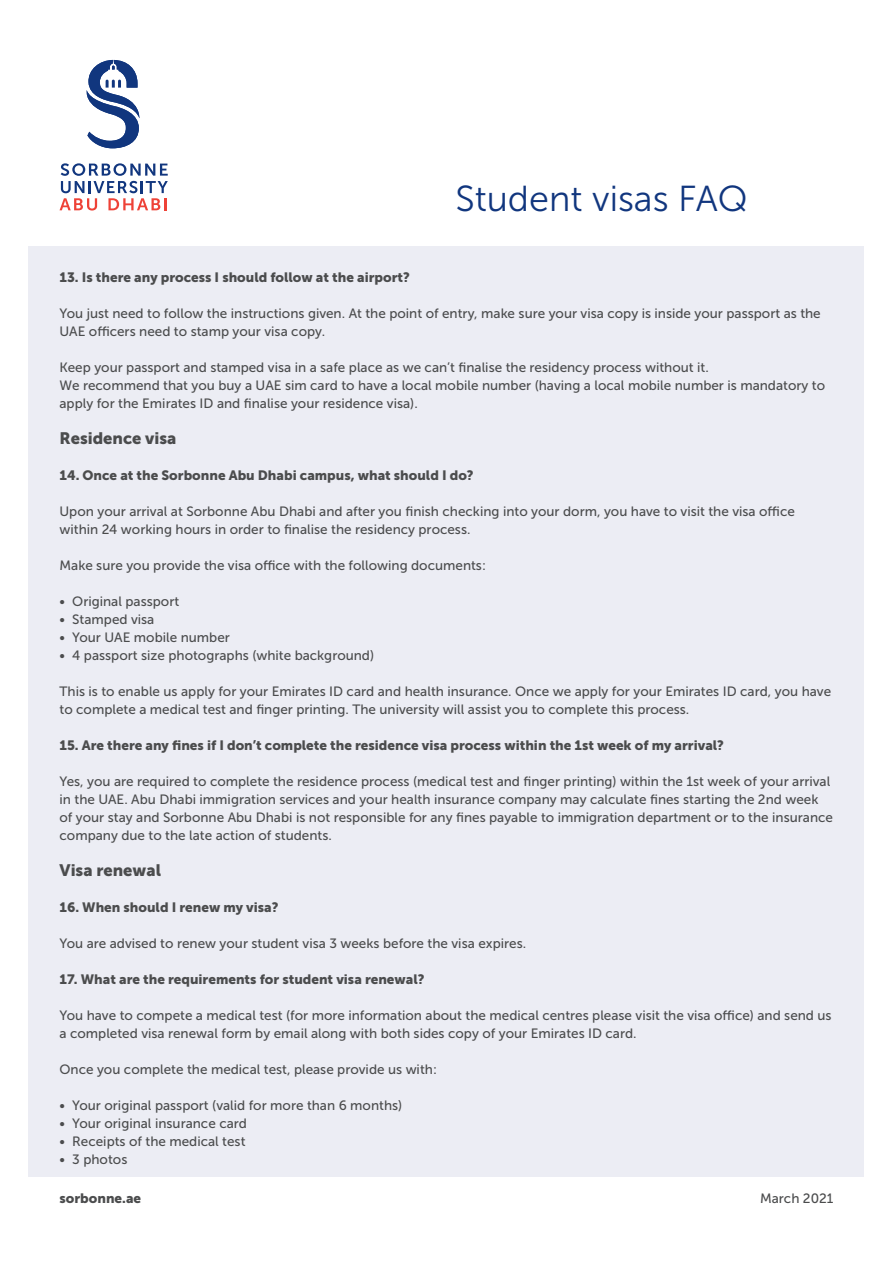
<style>
.page{position:relative;width:893px;height:1263px;background:#fff}
.page>*{position:absolute;margin:0;border:0;box-sizing:border-box;transform-origin:0 0}
.t1{font:36px "Museo Sans 300";color:#11367e}
.t2{font:16.5px "Museo Sans 900";color:#4b4c4d}
.t3{font:13.5px/18px "Museo Sans 500";color:#4b4c4d}
.t4{font:13.5px "Museo Sans 900";color:#4b4c4d}
</style>
<div class="page">
<div style="left:29px;top:247px;width:835px;height:930px;background:#ecedf4"></div>
<svg style="left:86px;top:60px;width:54px;height:88px"></svg>
<svg style="left:60px;top:163px;width:108px;height:48px"></svg>
<p class="t1" style="left:455px;top:179px;width:294px">Student visas FAQ</p>
<p class="t4" style="left:60px;top:270px;width:352px">13. Is there any process I should follow at the airport?</p>
<p class="t3" style="left:60px;top:305px;width:763px">You just need to follow the instructions given. At the point of entry, make sure your visa copy is inside your passport as the<br>UAE officers need to stamp your visa copy.</p>
<p class="t3" style="left:60px;top:359px;width:651px">Keep your passport and stamped visa in a safe place as we can’t finalise the residency process without it.</p>
<p class="t3" style="left:60px;top:377px;width:767px">We recommend that you buy a UAE sim card to have a local mobile number (having a local mobile number is mandatory to apply for the Emirates ID and finalise your residence visa).</p>
<p class="t2" style="left:60px;top:429px;width:118px">Residence visa</p>
<p class="t4" style="left:60px;top:468px;width:416px">14. Once at the Sorbonne Abu Dhabi campus, what should I do?</p>
<p class="t3" style="left:60px;top:503px;width:737px">Upon your arrival at Sorbonne Abu Dhabi and after you finish checking into your dorm, you have to visit the visa office within 24 working hours in order to finalise the residency process.</p>
<p class="t3" style="left:60px;top:557px;width:428px">Make sure you provide the visa office with the following documents:</p>
<p class="t3" style="left:60px;top:593px;width:121px">• Original passport</p>
<p class="t3" style="left:60px;top:611px;width:96px">• Stamped visa</p>
<p class="t3" style="left:60px;top:629px;width:172px">• Your UAE mobile number</p>
<p class="t3" style="left:60px;top:647px;width:316px">• 4 passport size photographs (white background)</p>
<p class="t3" style="left:60px;top:683px;width:773px">This is to enable us apply for your Emirates ID card and health insurance. Once we apply for your Emirates ID card, you have to complete a medical test and finger printing. The university will assist you to complete this process.</p>
<p class="t4" style="left:60px;top:738px;width:666px">15. Are there any fines if I don’t complete the residence visa process within the 1st week of my arrival?</p>
<p class="t3" style="left:60px;top:773px;width:775px">Yes, you are required to complete the residence process (medical test and finger printing) within the 1st week of your arrival in the UAE. Abu Dhabi immigration services and your health insurance company may calculate fines starting the 2nd week of your stay and Sorbonne Abu Dhabi is not responsible for any fines payable to immigration department or to the insurance company due to the late action of students.</p>
<p class="t2" style="left:60px;top:861px;width:103px">Visa renewal</p>
<p class="t4" style="left:60px;top:900px;width:221px">16. When should I renew my visa?</p>
<p class="t3" style="left:60px;top:935px;width:468px">You are advised to renew your student visa 3 weeks before the visa expires.</p>
<p class="t4" style="left:60px;top:972px;width:367px">17. What are the requirements for student visa renewal?</p>
<p class="t3" style="left:60px;top:1007px;width:774px">You have to compete a medical test (for more information about the medical centres please visit the visa office) and send us a completed visa renewal form by email along with both sides copy of your Emirates ID card.</p>
<p class="t3" style="left:60px;top:1061px;width:379px">Once you complete the medical test, please provide us with:</p>
<p class="t3" style="left:60px;top:1097px;width:344px">• Your original passport (valid for more than 6 months)</p>
<p class="t3" style="left:60px;top:1115px;width:189px">• Your original insurance card</p>
<p class="t3" style="left:60px;top:1133px;width:187px">• Receipts of the medical test</p>
<p class="t3" style="left:60px;top:1151px;width:69px">• 3 photos</p>
<p class="t4" style="left:60px;top:1191px;width:83px">sorbonne.ae</p>
<p class="t3" style="left:760px;top:1190px;width:75px">March 2021</p>
</div>
